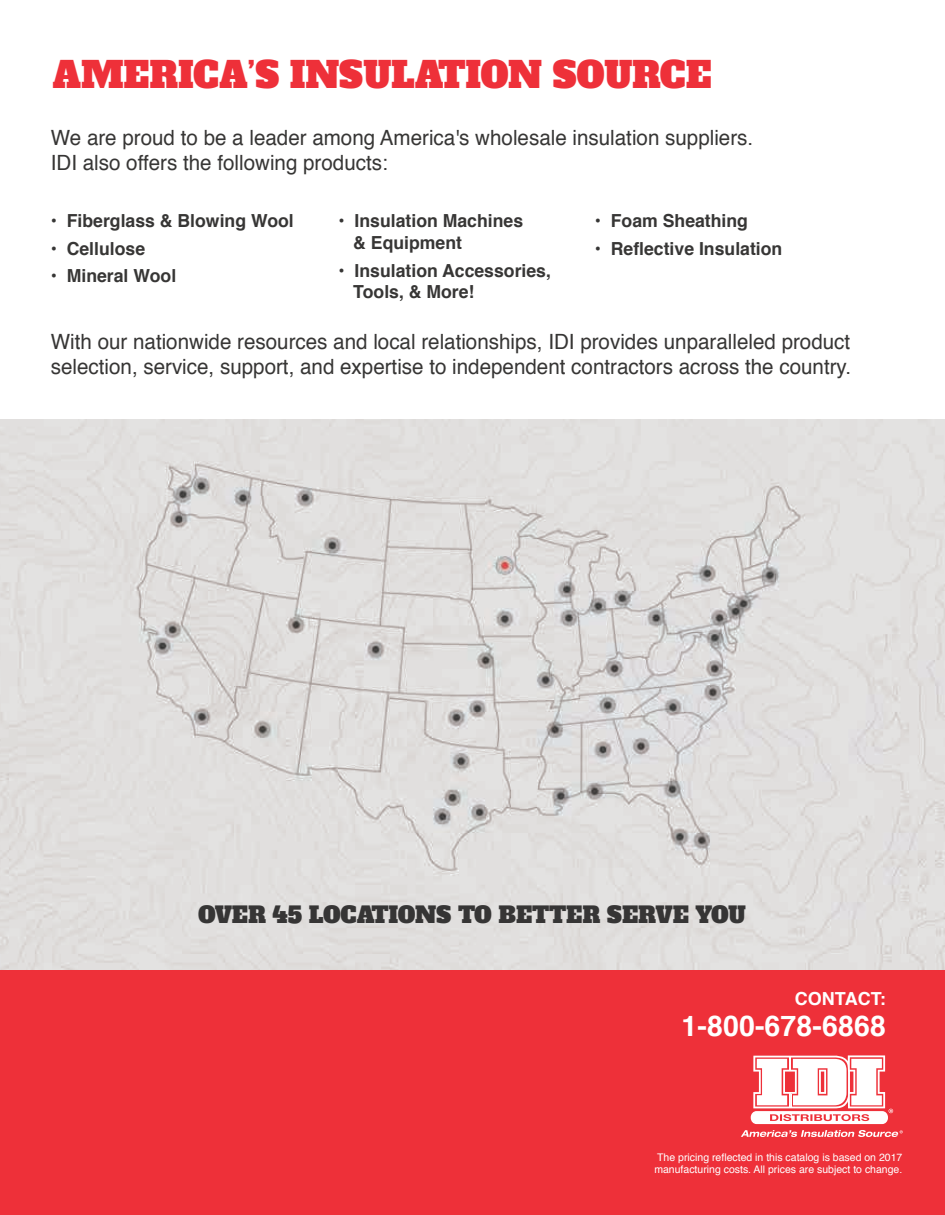
<style>
.page{position:relative;width:945px;height:1215px;background:#fff}
.page>*{position:absolute;margin:0;border:0;box-sizing:border-box;transform-origin:0 0}
.t1{font:36px "Alfa Slab One";color:#ee3039}
.t2{font:700 28.5px "Helvetica";letter-spacing:.005em;color:#fff}
.t3{font:22.5px "Alfa Slab One";color:#363535}
.t4{font:21px/25.2px "Helvetica";color:#373635}
.t5{font:700 18px/21.6px "Helvetica";color:#373635}
.t6{font:700 18px "Helvetica";letter-spacing:.005em;color:#fff}
.t7{font:10.5px/12.6px "Helvetica";color:#fff}
</style>
<div class="page">
<img style="left:0;top:420px;width:945px;height:550px">
<div style="left:0;top:970px;width:945px;height:245px;background:#ee3039"></div>
<svg style="left:751px;top:1055px;width:142px;height:69px"></svg>
<svg style="left:741px;top:1130px;width:162px;height:7px"></svg>
<h1 class="t1" style="left:53px;top:51px;width:661px">AMERICA’S INSULATION SOURCE</h1>
<p class="t4" style="left:51px;top:126px;width:704px">We are proud to be a leader among America's wholesale insulation suppliers.<br>IDI also offers the following products:</p>
<p class="t5" style="left:51px;top:210px;width:245px">• Fiberglass &amp; Blowing Wool</p>
<p class="t5" style="left:51px;top:238px;width:96px">• Cellulose</p>
<p class="t5" style="left:51px;top:265px;width:127px">• Mineral Wool</p>
<p class="t5" style="left:595px;top:211px;width:155px">• Foam Sheathing</p>
<p class="t5" style="left:595px;top:238px;width:189px">• Reflective Insulation</p>
<p class="t5" style="left:353px;top:211px;width:171px;text-indent:-15px">• Insulation Machines &amp; Equipment</p>
<p class="t5" style="left:353px;top:260px;width:199px;text-indent:-15px">• Insulation Accessories,<br>Tools, &amp; More!</p>
<p class="t4" style="left:51px;top:329px;width:802px">With our nationwide resources and local relationships, IDI provides unparalleled product selection, service, support, and expertise to independent contractors across the country.</p>
<p class="t3" style="left:198px;top:900px;width:549px">OVER 45 LOCATIONS TO BETTER SERVE YOU</p>
<p class="t6" style="left:795px;top:984px;width:93px">CONTACT:</p>
<h2 class="t2" style="left:682px;top:1003px;width:206px">1-800-678-6868</h2>
<p class="t7" style="left:654px;top:1151px;width:250px">The pricing reflected in this catalog is based on 2017 manufacturing costs. All prices are subject to change.</p>
</div>
